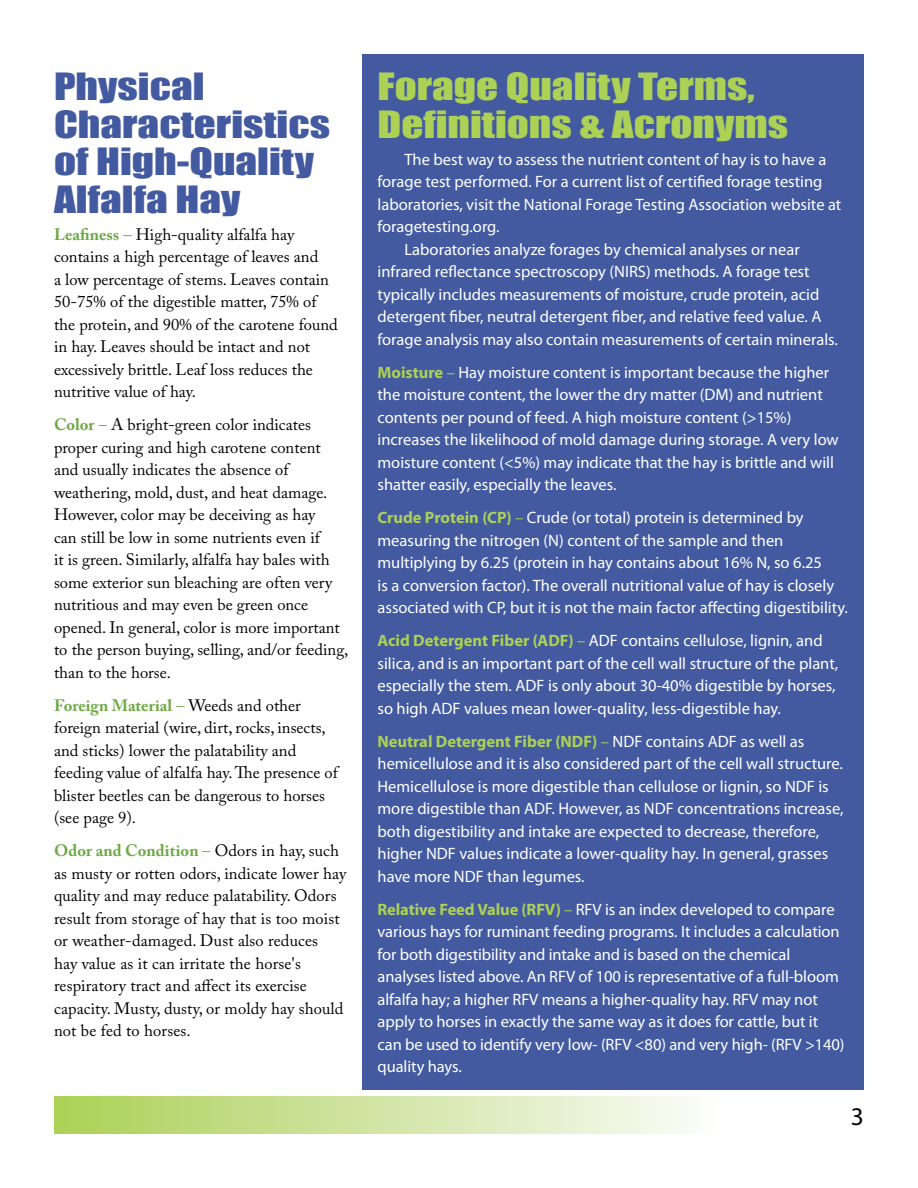
<style>
.page{position:relative;width:918px;height:1188px;background:#fff}
.page>*{position:absolute;margin:0;border:0;box-sizing:border-box;transform-origin:0 0}
.t1{font:34.5px/37.5px "Impact";color:#435aa1;scale:1.25 1}
.t2{font:34.5px/37.5px "Impact";color:#acd154;scale:1.25 1}
.t3{font:25.5px "Myriad Pro";color:#000}
.t4{font:16.5px/22.5px "Myriad Pro";color:#fff}
.t5{font:16.5px/22.5px "Adobe Caslon Pro";color:#000}
.s1{font-weight:700;color:#6da943}
.s2{color:#6da943}
.s3{font-weight:700;color:#acd154}
.s4{color:#acd154}
</style>
<div class="page">
<div style="left:54px;top:1097px;width:810px;height:37px;background:linear-gradient(to right,#add15a,#fff)"></div>
<div style="left:363px;top:54px;width:501px;height:1036px;background:#435aa1"></div>
<h1 class="t1" style="left:54px;top:67px;width:222px">Physical<br>Characteristics of High-Quality<br>Alfalfa Hay</h1>
<p class="t5" style="left:54px;top:223px;width:285px"><span class="s1">Leafiness</span> <span class="s2">–</span> High-quality alfalfa hay contains a high percentage of leaves and<br>a low percentage of stems. Leaves contain 50-75% of the digestible matter, 75% of the protein, and 90% of the carotene found in hay. Leaves should be intact and not excessively brittle. Leaf loss reduces the nutritive value of hay.</p>
<p class="t5" style="left:54px;top:413px;width:296px"><span class="s1">Color</span> <span class="s2">–</span> A bright-green color indicates proper curing and high carotene content and usually indicates the absence of weathering, mold, dust, and heat damage.<br>However, color may be deceiving as hay<br>can still be low in some nutrients even if<br>it is green. Similarly, alfalfa hay bales with some exterior sun bleaching are often very nutritious and may even be green once opened. In general, color is more important to the person buying, selling, and/or feeding, than to the horse.</p>
<p class="t5" style="left:54px;top:694px;width:285px"><span class="s1">Foreign Material</span> <span class="s2">–</span> Weeds and other foreign material (wire, dirt, rocks, insects, and sticks) lower the palatability and feeding value of alfalfa hay. The presence of blister beetles can be dangerous to horses (see page 9).</p>
<p class="t5" style="left:54px;top:839px;width:294px"><span class="s1">Odor and Condition</span> <span class="s2">–</span> Odors in hay, such as musty or rotten odors, indicate lower hay quality and may reduce palatability. Odors result from storage of hay that is too moist or weather-damaged. Dust also reduces<br>hay value as it can irritate the horse's respiratory tract and affect its exercise capacity. Musty, dusty, or moldy hay should not be fed to horses.</p>
<h1 class="t2" style="left:378px;top:67px;width:330px">Forage Quality Terms,<br>Definitions &amp; Acronyms</h1>
<p class="t4" style="left:405px;top:148px;width:423px">The best way to assess the nutrient content of hay is to have a</p>
<p class="t4" style="left:378px;top:170px;width:446px">forage test performed. For a current list of certified forage testing</p>
<p class="t4" style="left:378px;top:193px;width:465px">laboratories, visit the National Forage Testing Association website at</p>
<p class="t4" style="left:378px;top:215px;width:124px">foragetesting.org.</p>
<p class="t4" style="left:405px;top:238px;width:397px">Laboratories analyze forages by chemical analyses or near</p>
<p class="t4" style="left:378px;top:260px;width:434px">infrared reflectance spectroscopy (NIRS) methods. A forage test</p>
<p class="t4" style="left:378px;top:283px;width:443px">typically includes measurements of moisture, crude protein, acid</p>
<p class="t4" style="left:378px;top:305px;width:445px">detergent fiber, neutral detergent fiber, and relative feed value. A</p>
<p class="t4" style="left:378px;top:328px;width:462px">forage analysis may also contain measurements of certain minerals.</p>
<p class="t4" style="left:378px;top:361px;width:463px"><span class="s3">Moisture</span> <span class="s4">–</span> Hay moisture content is important because the higher the moisture content, the lower the dry matter (DM) and nutrient contents per pound of feed. A high moisture content (&gt;15%) increases the likelihood of mold damage during storage. A very low moisture content (&lt;5%) may indicate that the hay is brittle and will shatter easily, especially the leaves.</p>
<p class="t4" style="left:378px;top:506px;width:472px"><span class="s3">Crude Protein (CP)</span> <span class="s4">–</span> Crude (or total) protein is determined by measuring the nitrogen (N) content of the sample and then multiplying by 6.25 (protein in hay contains about 16% N, so 6.25<br>is a conversion factor). The overall nutritional value of hay is closely associated with CP, but it is not the main factor affecting digestibility.</p>
<p class="t4" style="left:378px;top:629px;width:462px"><span class="s3">Acid Detergent Fiber (ADF)</span> <span class="s4">–</span> ADF contains cellulose, lignin, and silica, and is an important part of the cell wall structure of the plant, especially the stem. ADF is only about 30-40% digestible by horses, so high ADF values mean lower-quality, less-digestible hay.</p>
<p class="t4" style="left:378px;top:730px;width:468px"><span class="s3">Neutral Detergent Fiber (NDF)</span> <span class="s4">–</span> NDF contains ADF as well as hemicellulose and it is also considered part of the cell wall structure.<br>Hemicellulose is more digestible than cellulose or lignin, so NDF is more digestible than ADF. However, as NDF concentrations increase, both digestibility and intake are expected to decrease, therefore, higher NDF values indicate a lower-quality hay. In general, grasses have more NDF than legumes.</p>
<p class="t4" style="left:378px;top:898px;width:469px"><span class="s3">Relative Feed Value (RFV)</span> <span class="s4">–</span> RFV is an index developed to compare various hays for ruminant feeding programs. It includes a calculation for both digestibility and intake and is based on the chemical analyses listed above. An RFV of 100 is representative of a full-bloom alfalfa hay; a higher RFV means a higher-quality hay. RFV may not apply to horses in exactly the same way as it does for cattle, but it can be used to identify very low- (RFV &lt;80) and very high- (RFV &gt;140) quality hays.</p>
<h2 class="t3" style="left:851px;top:1101px;width:15px">3</h2>
</div>
